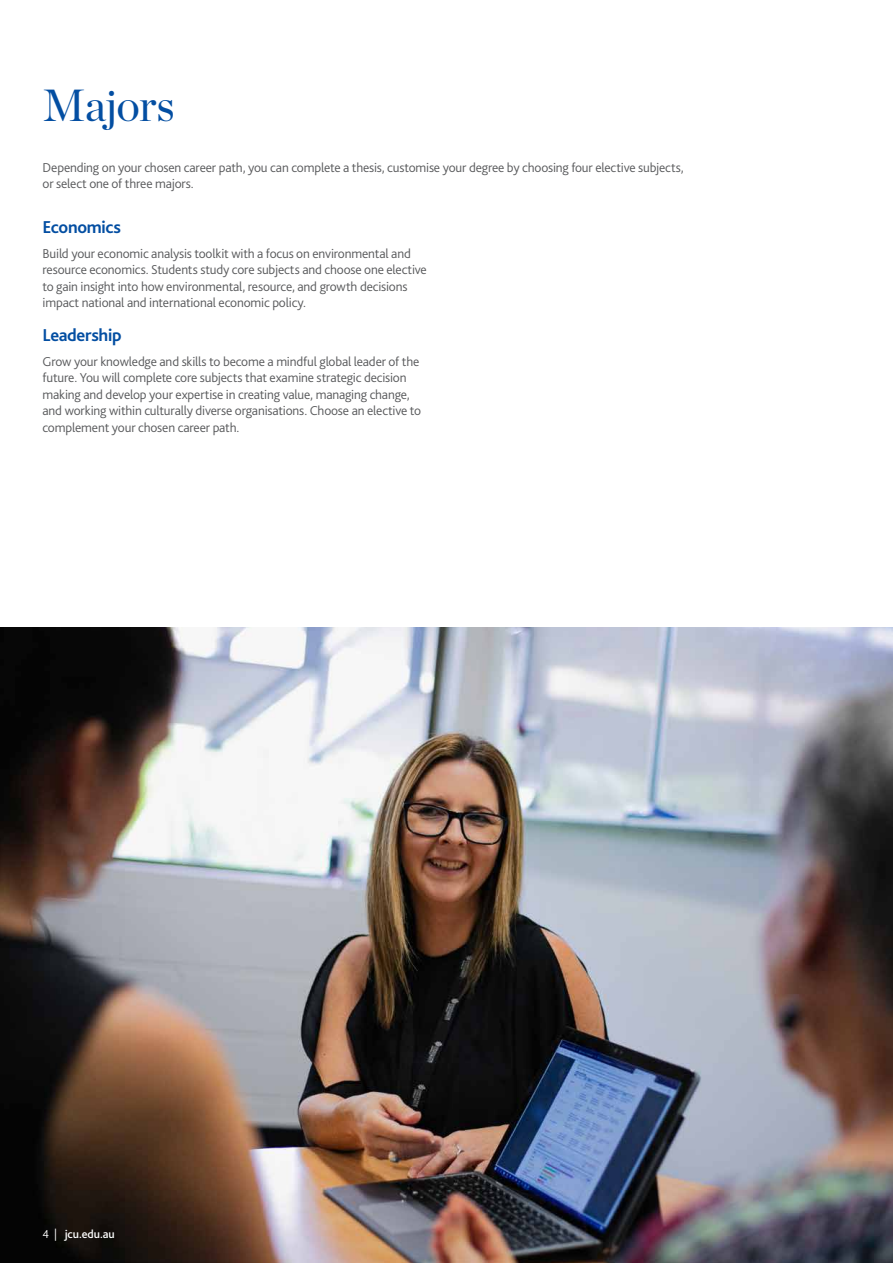
<style>
.page{position:relative;width:893px;height:1263px;background:#fff}
.page>*{position:absolute;margin:0;border:0;box-sizing:border-box;transform-origin:0 0}
.t1{font:45px "Chronicle Display";letter-spacing:-.02em;color:#034ea2}
.t2{font:700 18px "Bliss 2";letter-spacing:-.02em;color:#034ea2}
.t3{font:300 13.5px/16.5px "Bliss 2";letter-spacing:-.015em;color:#58595b}
.t4{font:500 12px "Bliss 2";letter-spacing:-.005em;color:#fff}
.s1{font-weight:300}
</style>
<div class="page">
<img style="left:0;top:627px;width:893px;height:636px">
<h1 class="t1" style="left:43px;top:71px;width:134px">Majors</h1>
<p class="t3" style="left:43px;top:159px;width:643px">Depending on your chosen career path, you can complete a thesis, customise your degree by choosing four elective subjects, or select one of three majors.</p>
<h2 class="t2" style="left:43px;top:216px;width:80px">Economics</h2>
<p class="t3" style="left:43px;top:245px;width:386px">Build your economic analysis toolkit with a focus on environmental and resource economics. Students study core subjects and choose one elective to gain insight into how environmental, resource, and growth decisions impact national and international economic policy.</p>
<h2 class="t2" style="left:43px;top:324px;width:80px">Leadership</h2>
<p class="t3" style="left:43px;top:353px;width:380px">Grow your knowledge and skills to become a mindful global leader of the future. You will complete core subjects that examine strategic decision making and develop your expertise in creating value, managing change, and working within culturally diverse organisations. Choose an elective to complement your chosen career path.</p>
<p class="t4" style="left:43px;top:1227px;width:74px"><span class="s1">4 |</span> jcu.edu.au</p>
</div>
